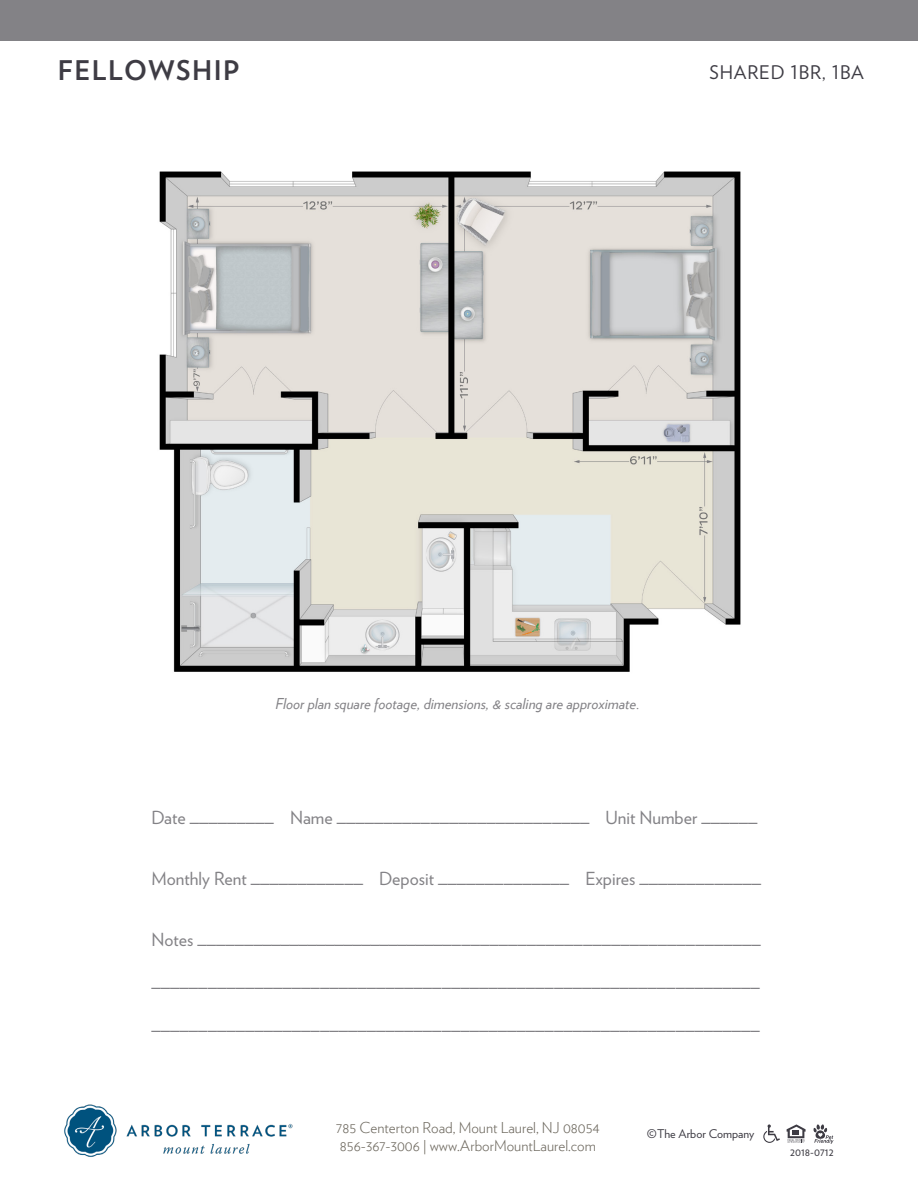
<style>
.page{position:relative;width:918px;height:1188px;background:#fff}
.page>*{position:absolute;margin:0;border:0;box-sizing:border-box;transform-origin:0 0}
.t1{font:700 27px "Verlag";letter-spacing:.055em;color:#3e3c44}
.t2{font:18.75px "Verlag";letter-spacing:.04em;color:#3e3c44}
.t3{font:18px "Verlag";color:#838286}
.t4{font:300 15px/18px "Verlag";color:#6d685e}
.t5{font:italic 15px "Verlag";color:#838286}
.t6{font:12px "Verlag";color:#3e3c44}
.t7{font:11.25px "Verlag";color:#3e3c44}
</style>
<div class="page">
<div style="left:0;top:0;width:918px;height:41px;background:#838286"></div>
<svg style="left:813px;top:1124px;width:21px;height:20px"></svg>
<svg style="left:763px;top:1124px;width:17px;height:19px"></svg>
<svg style="left:787px;top:1124px;width:19px;height:19px"></svg>
<img style="left:64px;top:1104px;width:229px;height:53px">
<img style="left:159px;top:171px;width:582px;height:501px">
<h1 class="t1" style="left:58px;top:58px;width:183px">FELLOWSHIP</h1>
<p class="t2" style="left:710px;top:58px;width:156px">SHARED 1BR, 1BA</p>
<p class="t5" style="left:275px;top:697px;width:366px">Floor plan square footage, dimensions, &amp; scaling are approximate.</p>
<p class="t3" style="left:152px;top:804px;width:608px">Date _________ Name ___________________________ Unit Number ______</p>
<p class="t3" style="left:152px;top:865px;width:611px">Monthly Rent ____________ Deposit ______________ Expires _____________</p>
<p class="t3" style="left:152px;top:926px;width:611px">Notes _____________________________________________________________</p>
<p class="t3" style="left:152px;top:969px;width:610px">_________________________________________________________________</p>
<p class="t3" style="left:152px;top:1012px;width:610px">_________________________________________________________________</p>
<p class="t4" style="left:336px;top:1120px;width:265px">785 Centerton Road, Mount Laurel, NJ 08054<br>856-367-3006 | www.ArborMountLaurel.com</p>
<p class="t6" style="left:647px;top:1125px;width:109px">©The Arbor Company</p>
<p class="t7" style="left:790px;top:1144px;width:45px">2018-0712</p>
</div>
